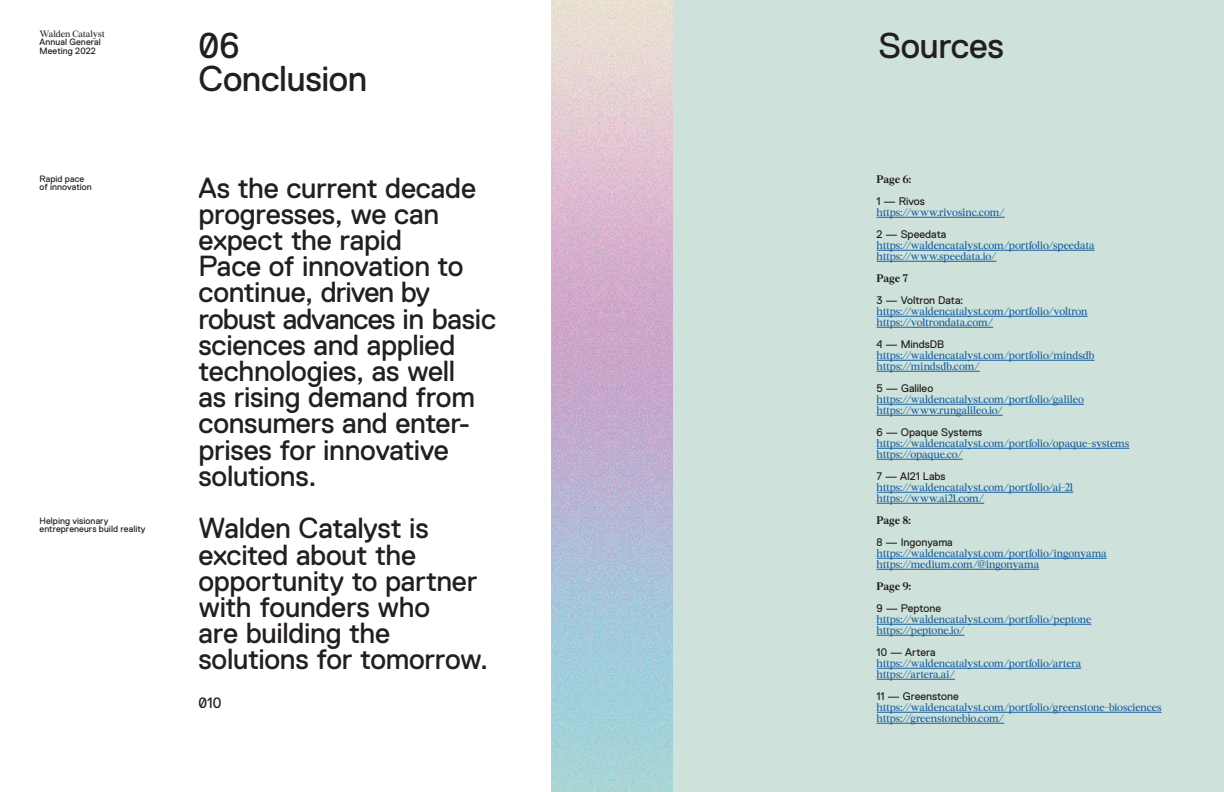
<style>
.page{position:relative;width:1224px;height:792px;background:#fff}
.page>*{position:absolute;margin:0;border:0;box-sizing:border-box;transform-origin:0 0}
.t1{font:35.9px/32.4px "Replica Std";letter-spacing:-.01em;color:#231f20}
.t2{font:29.1px/26.2px "Replica Std";letter-spacing:-.01em;color:#231f20}
.t3{font:15px "Replica Std";color:#231f20}
.t4{font:11px/11px "Burgess Pro";letter-spacing:-.01em;color:#175d9e}
.t5{font:11px "Replica Std";color:#231f20}
.t6{font:700 11px "Burgess Pro";letter-spacing:-.01em;color:#231f20}
.t7{font:9.2px/8.3px "Replica Std";letter-spacing:.005em;color:#231f20}
.t8{font:9.2px "Burgess Pro";letter-spacing:-.005em;color:#231f20}
</style>
<div class="page">
<div style="left:620px;top:0;width:604px;height:792px;background:#cee2db"></div>
<hr style="left:877px;top:217px;width:128px;height:1px;background:#175d9e">
<hr style="left:877px;top:250px;width:218px;height:1px;background:#175d9e">
<hr style="left:877px;top:261px;width:119px;height:1px;background:#175d9e">
<hr style="left:877px;top:316px;width:211px;height:1px;background:#175d9e">
<hr style="left:877px;top:327px;width:116px;height:1px;background:#175d9e">
<hr style="left:877px;top:360px;width:218px;height:1px;background:#175d9e">
<hr style="left:877px;top:371px;width:103px;height:1px;background:#175d9e">
<hr style="left:877px;top:404px;width:207px;height:1px;background:#175d9e">
<hr style="left:877px;top:415px;width:126px;height:1px;background:#175d9e">
<hr style="left:877px;top:448px;width:252px;height:1px;background:#175d9e">
<hr style="left:877px;top:459px;width:86px;height:1px;background:#175d9e">
<hr style="left:877px;top:492px;width:196px;height:1px;background:#175d9e">
<hr style="left:877px;top:503px;width:107px;height:1px;background:#175d9e">
<hr style="left:877px;top:558px;width:230px;height:1px;background:#175d9e">
<hr style="left:877px;top:569px;width:162px;height:1px;background:#175d9e">
<hr style="left:877px;top:624px;width:214px;height:1px;background:#175d9e">
<hr style="left:877px;top:635px;width:88px;height:1px;background:#175d9e">
<hr style="left:877px;top:668px;width:204px;height:1px;background:#175d9e">
<hr style="left:877px;top:679px;width:78px;height:1px;background:#175d9e">
<hr style="left:877px;top:712px;width:285px;height:1px;background:#175d9e">
<hr style="left:877px;top:723px;width:127px;height:1px;background:#175d9e">
<img style="left:552px;top:0;width:120px;height:792px">
<p class="t8" style="left:40px;top:28px;width:67px">Walden Catalyst</p>
<p class="t7" style="left:40px;top:38px;width:63px">Annual General<br>Meeting 2022</p>
<h1 class="t1" style="left:199px;top:30px;width:170px">06<br>Conclusion</h1>
<h1 class="t1" style="left:879px;top:30px;width:127px">Sources</h1>
<p class="t7" style="left:40px;top:175px;width:54px">Rapid pace of innovation</p>
<p class="t2" style="left:199px;top:175px;width:299px">As the current decade progresses, we can expect the rapid<br>Pace of innovation to continue, driven by robust advances in basic sciences and applied technologies, as well<br>as rising demand from consumers and enter&shy;prises for innovative solutions.</p>
<h2 class="t2" style="left:199px;top:515px;width:291px">Walden Catalyst is excited about the opportunity to partner with founders who<br>are building the solutions for tomorrow.</h2>
<p class="t7" style="left:40px;top:517px;width:108px">Helping visionary entrepreneurs build reality</p>
<h3 class="t3" style="left:199px;top:695px;width:25px">010</h3>
<p class="t6" style="left:877px;top:172px;width:36px">Page 6:</p>
<p class="t5" style="left:877px;top:195px;width:50px">1 — Rivos</p>
<p class="t4" style="left:877px;top:207px;width:130px">https://www.rivosinc.com/</p>
<p class="t5" style="left:877px;top:228px;width:71px">2 — Speedata</p>
<p class="t4" style="left:877px;top:240px;width:219px">https://waldencatalyst.com/portfolio/speedata https://www.speedata.io/</p>
<p class="t6" style="left:877px;top:271px;width:33px">Page 7</p>
<p class="t5" style="left:877px;top:294px;width:88px">3 — Voltron Data:</p>
<p class="t4" style="left:877px;top:306px;width:213px">https://waldencatalyst.com/portfolio/voltron https://voltrondata.com/</p>
<p class="t5" style="left:877px;top:338px;width:69px">4 — MindsDB</p>
<p class="t4" style="left:877px;top:350px;width:220px">https://waldencatalyst.com/portfolio/mindsdb https://mindsdb.com/</p>
<p class="t5" style="left:877px;top:382px;width:58px">5 — Galileo</p>
<p class="t4" style="left:877px;top:394px;width:209px">https://waldencatalyst.com/portfolio/galileo https://www.rungalileo.io/</p>
<p class="t5" style="left:877px;top:426px;width:107px">6 — Opaque Systems</p>
<p class="t4" style="left:877px;top:438px;width:254px">https://waldencatalyst.com/portfolio/opaque-systems https://opaque.co/</p>
<p class="t5" style="left:877px;top:470px;width:71px">7 — AI21 Labs</p>
<p class="t4" style="left:877px;top:482px;width:198px">https://waldencatalyst.com/portfolio/ai-21 https://www.ai21.com/</p>
<p class="t6" style="left:877px;top:513px;width:36px">Page 8:</p>
<p class="t5" style="left:877px;top:536px;width:78px">8 — Ingonyama</p>
<p class="t4" style="left:877px;top:548px;width:232px">https://waldencatalyst.com/portfolio/ingonyama https://medium.com/@ingonyama</p>
<p class="t6" style="left:877px;top:579px;width:36px">Page 9:</p>
<p class="t5" style="left:877px;top:602px;width:66px">9 — Peptone</p>
<p class="t4" style="left:877px;top:614px;width:216px">https://waldencatalyst.com/portfolio/peptone https://peptone.io/</p>
<p class="t5" style="left:877px;top:646px;width:61px">10 — Artera</p>
<p class="t4" style="left:877px;top:658px;width:206px">https://waldencatalyst.com/portfolio/artera https://artera.ai/</p>
<p class="t5" style="left:877px;top:690px;width:84px">11 — Greenstone</p>
<p class="t4" style="left:877px;top:702px;width:287px">https://waldencatalyst.com/portfolio/greenstone-biosciences https://greenstonebio.com/</p>
</div>
